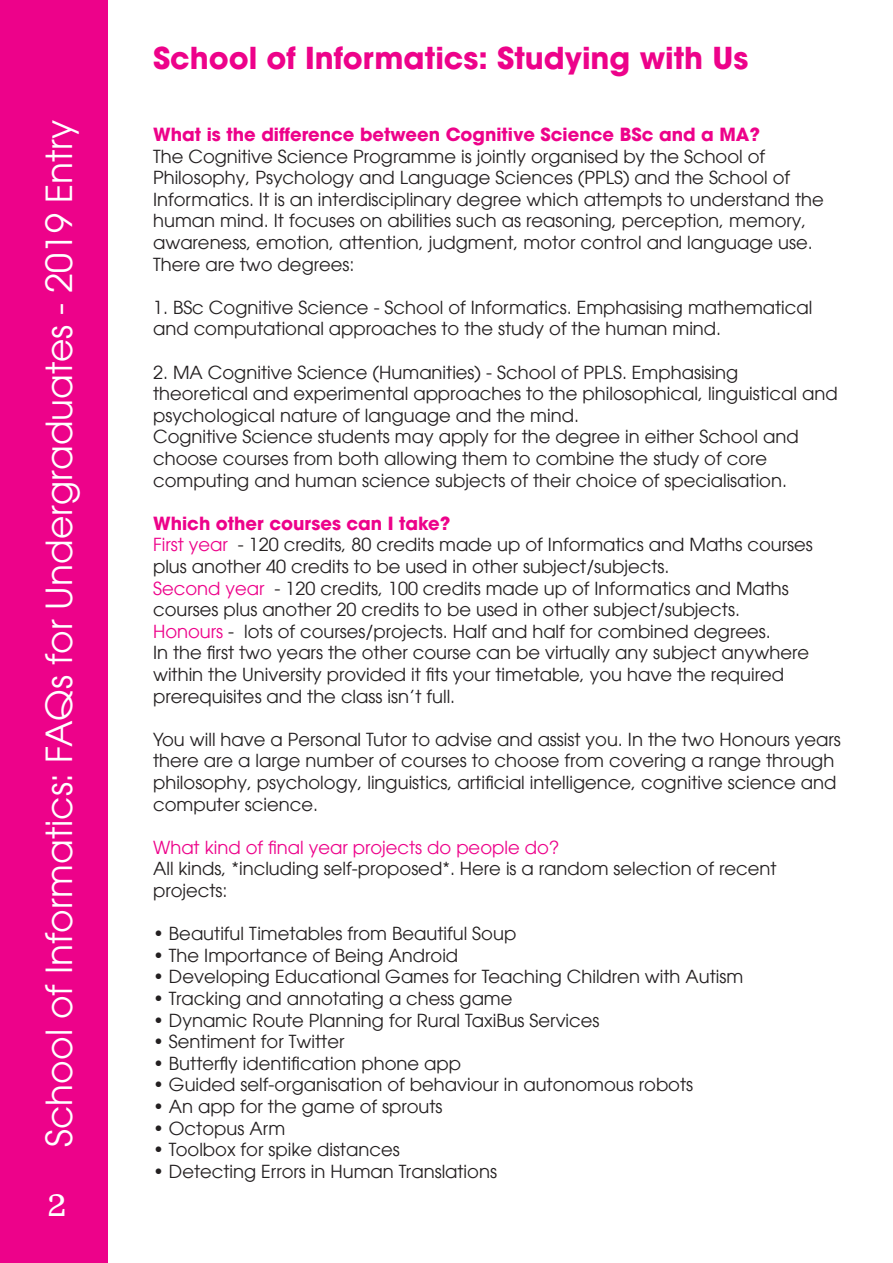
<style>
.page{position:relative;width:893px;height:1263px;background:#fff}
.page>*{position:absolute;margin:0;border:0;box-sizing:border-box;transform-origin:0 0}
.t1{font:39.3px "Bagatela";color:#fff}
.t2{font:36px "Avant Garde LT";color:#fff}
.t3{font:700 30px "Avant Garde LT";color:#ed028a}
.t4{font:18px/21.6px "Avant Garde LT";color:#231f20}
.t5{font:700 18px "Avant Garde LT";color:#ed028a}
.t6{font:18px "Avant Garde LT";color:#ed028a}
.s1{color:#ed028a}
</style>
<div class="page">
<div style="left:0;top:0;width:108px;height:1263px;background:#ed028a"></div>
<p class="t2" style="left:38px;top:1147px;width:1029px;rotate:-90deg">School of Informatics: FAQs for Undergraduates - 2019 Entry</p>
<p class="t1" style="left:47px;top:1178px;width:22px">2</p>
<p class="t3" style="left:153px;top:38px;width:597px">School of Informatics: Studying with Us</p>
<p class="t5" style="left:153px;top:123px;width:609px">What is the difference between Cognitive Science BSc and a MA?</p>
<p class="t4" style="left:153px;top:145px;width:672px">The Cognitive Science Programme is jointly organised by the School of Philosophy, Psychology and Language Sciences (PPLS) and the School of Informatics. It is an interdisciplinary degree which attempts to understand the human mind. It focuses on abilities such as reasoning, perception, memory, awareness, emotion, attention, judgment, motor control and language use.<br>There are two degrees:</p>
<p class="t4" style="left:153px;top:296px;width:661px">1. BSc Cognitive Science - School of Informatics. Emphasising mathematical and computational approaches to the study of the human mind.</p>
<p class="t4" style="left:153px;top:361px;width:686px">2. MA Cognitive Science (Humanities) - School of PPLS. Emphasising<br>theoretical and experimental approaches to the philosophical, linguistical and psychological nature of language and the mind.</p>
<p class="t4" style="left:153px;top:426px;width:647px">Cognitive Science students may apply for the degree in either School and choose courses from both allowing them to combine the study of core computing and human science subjects of their choice of specialisation.</p>
<p class="t5" style="left:153px;top:511px;width:299px">Which other courses can I take?</p>
<p class="t4" style="left:153px;top:534px;width:661px"><span class="s1">First year</span> - 120 credits, 80 credits made up of Informatics and Maths courses plus another 40 credits to be used in other subject/subjects.</p>
<p class="t4" style="left:153px;top:577px;width:637px"><span class="s1">Second year</span> - 120 credits, 100 credits made up of Informatics and Maths courses plus another 20 credits to be used in other subject/subjects.</p>
<p class="t4" style="left:153px;top:620px;width:619px"><span class="s1">Honours</span> - lots of courses/projects. Half and half for combined degrees.</p>
<p class="t4" style="left:153px;top:642px;width:657px">In the first two years the other course can be virtually any subject anywhere within the University provided it fits your timetable, you have the required prerequisites and the class isn’t full.</p>
<p class="t4" style="left:153px;top:728px;width:689px">You will have a Personal Tutor to advise and assist you. In the two Honours years there are a large number of courses to choose from covering a range through philosophy, psychology, linguistics, artificial intelligence, cognitive science and computer science.</p>
<p class="t6" style="left:153px;top:836px;width:408px">What kind of final year projects do people do?</p>
<p class="t4" style="left:153px;top:858px;width:625px">All kinds, *including self-proposed*. Here is a random selection of recent projects:</p>
<p class="t4" style="left:153px;top:923px;width:365px">• Beautiful Timetables from Beautiful Soup</p>
<p class="t4" style="left:153px;top:944px;width:307px">• The Importance of Being Android</p>
<p class="t4" style="left:153px;top:966px;width:592px">• Developing Educational Games for Teaching Children with Autism</p>
<p class="t4" style="left:153px;top:987px;width:361px">• Tracking and annotating a chess game</p>
<p class="t4" style="left:153px;top:1009px;width:448px">• Dynamic Route Planning for Rural TaxiBus Services</p>
<p class="t4" style="left:153px;top:1031px;width:193px">• Sentiment for Twitter</p>
<p class="t4" style="left:153px;top:1052px;width:309px">• Butterfly identification phone app</p>
<p class="t4" style="left:153px;top:1074px;width:542px">• Guided self-organisation of behaviour in autonomous robots</p>
<p class="t4" style="left:153px;top:1095px;width:291px">• An app for the game of sprouts</p>
<p class="t4" style="left:153px;top:1117px;width:134px">• Octopus Arm</p>
<p class="t4" style="left:153px;top:1139px;width:248px">• Toolbox for spike distances</p>
<p class="t4" style="left:153px;top:1160px;width:345px">• Detecting Errors in Human Translations</p>
</div>
